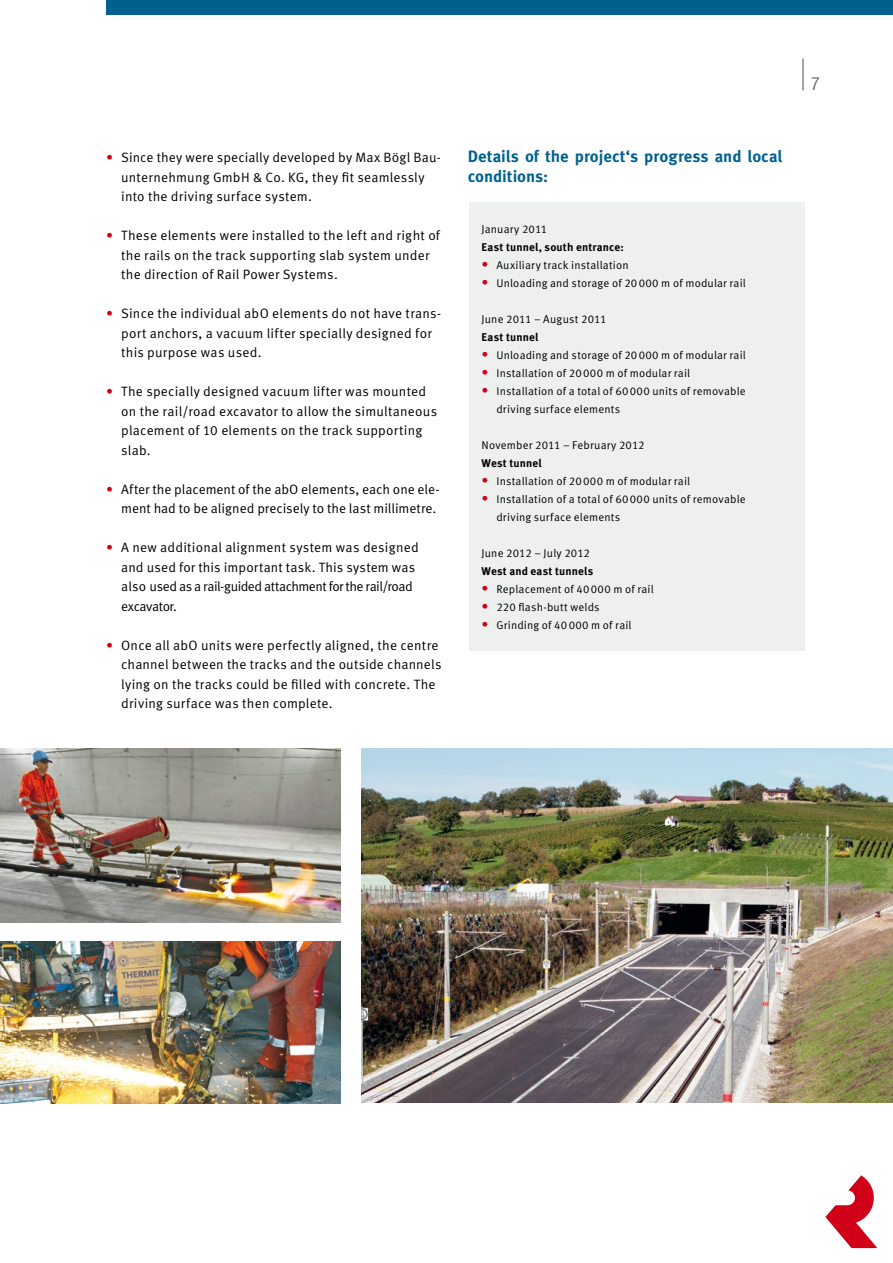
<style>
.page{position:relative;width:893px;height:1263px;background:#fff}
.page>*{position:absolute;margin:0;border:0;box-sizing:border-box;transform-origin:0 0}
.t1{font:300 condensed 18px "Helvetica Neue LT Std";color:#4b4b4d}
.t2{font:700 16.5px/19.5px "Meta Pro";letter-spacing:-.005em;color:#00618e}
.t3{font:13.5px/19.5px "Meta Pro";letter-spacing:.015em;color:#000}
.t4{font:13.5px/19.5px "Meta Pro";letter-spacing:-.005em;color:#000;text-align:right}
.t5{font:11.25px/18px "Meta Pro";letter-spacing:.015em;color:#000}
.t6{font:700 11.25px "Meta Pro";letter-spacing:.015em;color:#000}
.s1{color:#d10019}
.s2{font-size:13.5px;color:#d10019}
</style>
<div class="page">
<svg style="left:825px;top:1175px;width:52px;height:73px"></svg>
<hr style="left:803px;top:58px;width:1px;height:32px;background:#4b4b4d">
<div style="left:106px;top:0;width:787px;height:15px;background:#00618e"></div>
<img style="left:361px;top:748px;width:532px;height:354px">
<img style="left:0;top:748px;width:340px;height:175px">
<img style="left:0;top:942px;width:340px;height:161px">
<div style="left:469px;top:202px;width:336px;height:449px;background:#eeefef"></div>
<p class="t3" style="left:121px;top:148px;width:321px;text-indent:-15px"><span class="s1">•</span> Since they were specially developed by Max Bögl Bau&shy;unternehmung GmbH &amp; Co. KG , they fit seamlessly into the driving surface system.</p>
<p class="t3" style="left:121px;top:226px;width:321px;text-indent:-15px"><span class="s1">•</span> These elements were installed to the left and right of the rails on the track supporting slab system under the direction of Rail Power Systems.</p>
<p class="t3" style="left:121px;top:304px;width:321px;text-indent:-15px"><span class="s1">•</span> Since the individual abO elements do not have trans&shy;port anchors, a vacuum lifter specially designed for this purpose was used.</p>
<p class="t3" style="left:121px;top:382px;width:318px;text-indent:-15px"><span class="s1">•</span> The specially designed vacuum lifter was mounted on the rail/road excavator to allow the simultaneous placement of 10 elements on the track supporting slab.</p>
<p class="t4" style="left:106px;top:480px;width:335px"><span class="s1">•</span> After the placement of the abO elements, each one ele&shy;ment had to be aligned precisely to the last millimetre.</p>
<p class="t3" style="left:121px;top:538px;width:299px;text-indent:-15px"><span class="s1">•</span> A new additional alignment system was designed and used for this important task. This system was also used as a rail-guided attachment for the rail/road excavator.</p>
<p class="t3" style="left:121px;top:636px;width:322px;text-indent:-15px"><span class="s1">•</span> Once all abO units were perfectly aligned, the centre channel between the tracks and the outside channels lying on the tracks could be filled with concrete. The driving surface was then complete.</p>
<p class="t2" style="left:468px;top:147px;width:316px">Details of the project‘s progress and local conditions:</p>
<p class="t5" style="left:482px;top:220px;width:67px">January 2011</p>
<p class="t6" style="left:482px;top:240px;width:144px">East tunnel, south entrance:</p>
<p class="t5" style="left:482px;top:256px;width:149px"><span class="s2">•</span> Auxiliary track installation</p>
<p class="t5" style="left:482px;top:274px;width:266px"><span class="s2">•</span> U nloading and storage of 20000 m of modular rail</p>
<p class="t5" style="left:482px;top:310px;width:126px">June 2011 – August 2011</p>
<p class="t6" style="left:482px;top:330px;width:58px">East tunnel</p>
<p class="t5" style="left:482px;top:346px;width:266px"><span class="s2">•</span> U nloading and storage of 20000 m of modular rail</p>
<p class="t5" style="left:482px;top:364px;width:210px"><span class="s2">•</span> I nstallation of 20000 m of modular rail</p>
<p class="t5" style="left:496px;top:382px;width:251px;text-indent:-15px"><span class="s2">•</span> I nstallation of a total of 60000 units of removable driving surface elements</p>
<p class="t5" style="left:482px;top:436px;width:165px">November 2011 – February 2012</p>
<p class="t6" style="left:482px;top:456px;width:62px">West tunnel</p>
<p class="t5" style="left:482px;top:472px;width:210px"><span class="s2">•</span> I nstallation of 20000 m of modular rail</p>
<p class="t5" style="left:496px;top:490px;width:251px;text-indent:-15px"><span class="s2">•</span> I nstallation of a total of 60000 units of removable driving surface elements</p>
<p class="t5" style="left:482px;top:544px;width:110px">June 2012 – July 2012</p>
<p class="t6" style="left:482px;top:564px;width:113px">West and east tunnels</p>
<p class="t5" style="left:482px;top:580px;width:174px"><span class="s2">•</span> Replacement of 40000 m of rail</p>
<p class="t5" style="left:482px;top:598px;width:120px"><span class="s2">•</span> 220 flash-butt welds</p>
<p class="t5" style="left:482px;top:616px;width:151px"><span class="s2">•</span> Grinding of 40000 m of rail</p>
<h1 class="t1" style="left:811px;top:73px;width:10px">7</h1>
</div>
